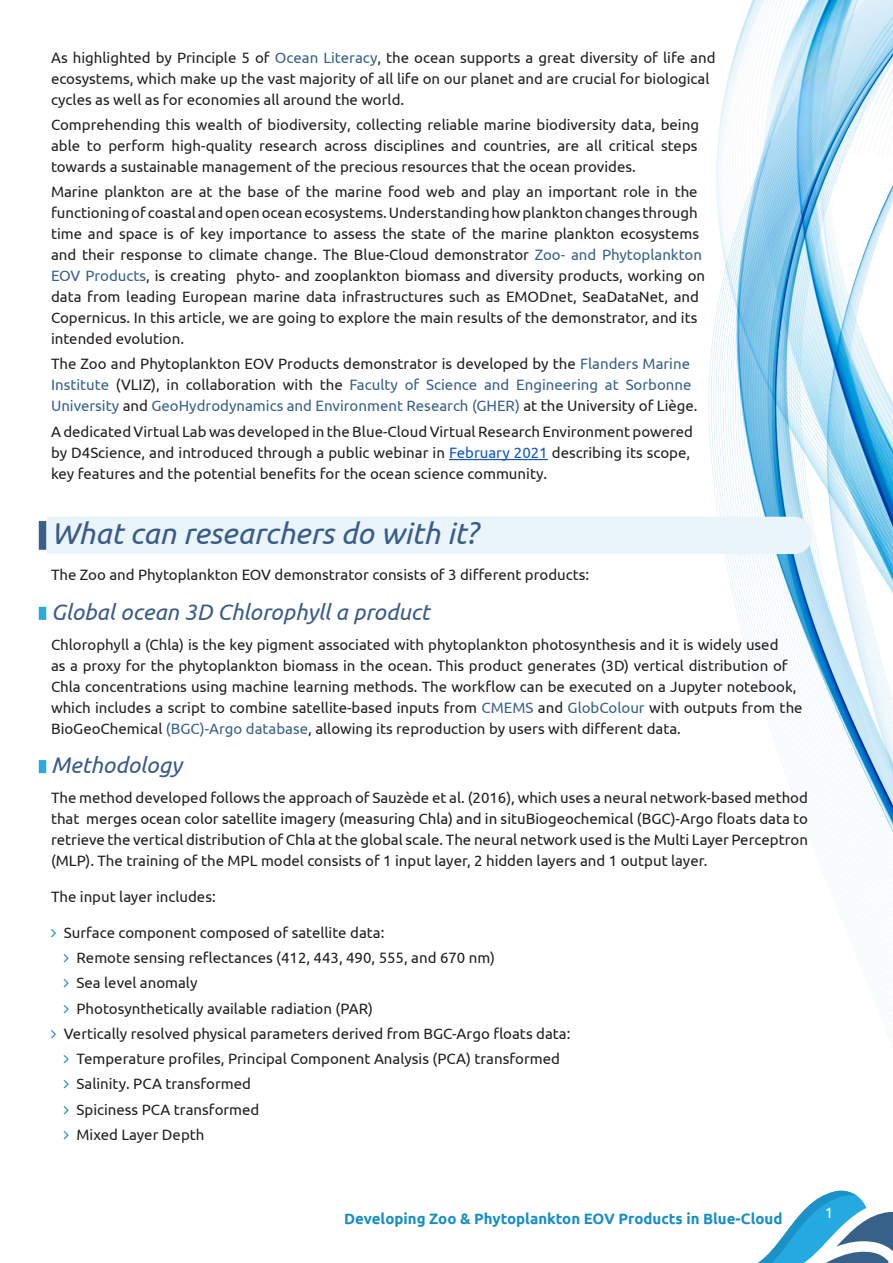
<style>
.page{position:relative;width:893px;height:1263px;background:#fff}
.page>*{position:absolute;margin:0;border:0;box-sizing:border-box;transform-origin:0 0}
.t1{font:italic 30px "Ubuntu";color:#3a5c89}
.t2{font:italic 22.5px "Ubuntu";color:#3a5c89}
.t3{font:15px/21px "Ubuntu";color:#231f20}
.t4{font:15px/21px "Ubuntu";color:#386189}
.t5{font:700 15px "Ubuntu";color:#178fc6}
.t6{font:15px "Ubuntu";color:#fff}
.s1{color:#386189}
.s2{color:#231f20}
.s3{color:#15c}
.s4{color:#1c1d1e}
</style>
<div class="page">
<img style="left:708px;top:0;width:185px;height:1048px">
<svg style="left:758px;top:1190px;width:135px;height:73px"></svg>
<hr style="left:449px;top:459px;width:99px;height:1px;background:#15c">
<div style="left:47px;top:517px;width:765px;height:37px;background:#eaf4fb"></div>
<div style="left:39px;top:521px;width:7px;height:29px;background:#386189"></div>
<div style="left:39px;top:607px;width:7px;height:13px;background:#2ba9e1"></div>
<div style="left:39px;top:760px;width:7px;height:13px;background:#2ba9e1"></div>
<p class="t3" style="left:51px;top:46px;width:666px">As highlighted by Principle 5 of <span class="s1">Ocean Literacy</span>, the ocean supports a great diversity of life and ecosystems, which make up the vast majority of all life on our planet and are crucial for biological cycles as well as for economies all around the world.</p>
<p class="t3" style="left:51px;top:114px;width:649px;text-align:justify">Comprehending this wealth of biodiversity, collecting reliable marine biodiversity data, being able to perform high-quality research across disciplines and countries, are all critical steps towards a sustainable management of the precious resources that the ocean provides.</p>
<p class="t3" style="left:51px;top:181px;width:656px">Marine plankton are at the base of the marine food web and play an important role in the functioning of coastal and open ocean ecosystems. Understanding how plankton changes through time and space is of key importance to assess the state of the marine plankton ecosystems and their response to climate change. The Blue-Cloud demonstrator <span class="s1">Zoo- and Phytoplankton EOV Products</span>, is creating phyto- and zooplankton biomass and diversity products, working on data from leading European marine data infrastructures such as EMODnet, SeaDataNet, and Copernicus. In this article, we are going to explore the main results of the demonstrator, and its intended evolution.</p>
<p class="t4" style="left:51px;top:353px;width:648px"><span class="s2">The Zoo and Phytoplankton EOV Products demonstrator is developed by the</span> Flanders Marine<br>Institute <span class="s2">(VLIZ), in collaboration with the</span> Faculty of Science and Engineering at Sorbonne<br>University <span class="s2">and</span> GeoHydrodynamics and Environment Research (GHER) <span class="s2">at the University of Liège.</span></p>
<p class="t3" style="left:51px;top:420px;width:644px">A dedicated Virtual Lab was developed in the Blue-Cloud Virtual Research Environment powered by D4Science, and introduced through a public webinar in <span class="s3">February 2021</span> describing its scope, key features and the potential benefits for the ocean science community.</p>
<h2 class="t1" style="left:51px;top:515px;width:428px">What can researchers do with it?</h2>
<p class="t3" style="left:51px;top:564px;width:540px">The Zoo and Phytoplankton EOV demonstrator consists of 3 different products:</p>
<h3 class="t2" style="left:51px;top:598px;width:380px">Global ocean 3D Chlorophyll a product</h3>
<p class="t3" style="left:51px;top:633px;width:753px">Chlorophyll a (Chla) is the key pigment associated with phytoplankton photosynthesis and it is widely used<br>as a proxy for the phytoplankton biomass in the ocean. This product generates (3D) vertical distribution of Chla concentrations using machine learning methods. The workflow can be executed on a Jupyter notebook, which includes a script to combine satellite-based inputs from <span class="s1">CMEMS</span> and <span class="s1">GlobColour</span> with outputs from the BioGeoChemical <span class="s1">(BGC)-Argo database</span>, allowing its reproduction by users with different data.</p>
<h3 class="t2" style="left:51px;top:752px;width:132px">Methodology</h3>
<p class="t3" style="left:51px;top:786px;width:758px;text-align:justify">The method developed follows the approach of Sauzède et al. (2016), which uses a neural network-based method that <span class="s4">merges ocean color satellite imagery (measuring Chla) and in situ</span>Biogeochemical (BGC)-Argo floats <span class="s4">data to retrieve the vertical distribution of Chla at the global scale. The neural network used is the Multi Layer Perce</span>ptron (<span class="s4">MLP).</span> The training of the MPL model consists of 1 input layer, 2 hidden layers and 1 output layer.</p>
<p class="t3" style="left:51px;top:885px;width:166px">The input layer includes:</p>
<p class="t3" style="left:64px;top:921px;width:322px">Surface component composed of satellite data:</p>
<p class="t3" style="left:77px;top:947px;width:420px">Remote sensing reflectances (412, 443, 490, 555, and 670 nm)</p>
<p class="t3" style="left:77px;top:972px;width:122px">Sea level anomaly</p>
<p class="t3" style="left:77px;top:997px;width:298px">Photosynthetically available radiation (PAR)</p>
<p class="t3" style="left:64px;top:1022px;width:508px">Vertically resolved physical parameters derived from BGC-Argo floats data:</p>
<p class="t3" style="left:77px;top:1048px;width:485px">Temperature profiles, Principal Component Analysis (PCA) transformed</p>
<p class="t3" style="left:77px;top:1073px;width:176px">Salinity. PCA transformed</p>
<p class="t3" style="left:77px;top:1098px;width:184px">Spiciness PCA transformed</p>
<p class="t3" style="left:77px;top:1123px;width:129px">Mixed Layer Depth</p>
<p class="t5" style="left:344px;top:1209px;width:440px">Developing Zoo &amp; Phytoplankton EOV Products in Blue-Cloud</p>
<p class="t6" style="left:825px;top:1204px;width:10px">1</p>
</div>
